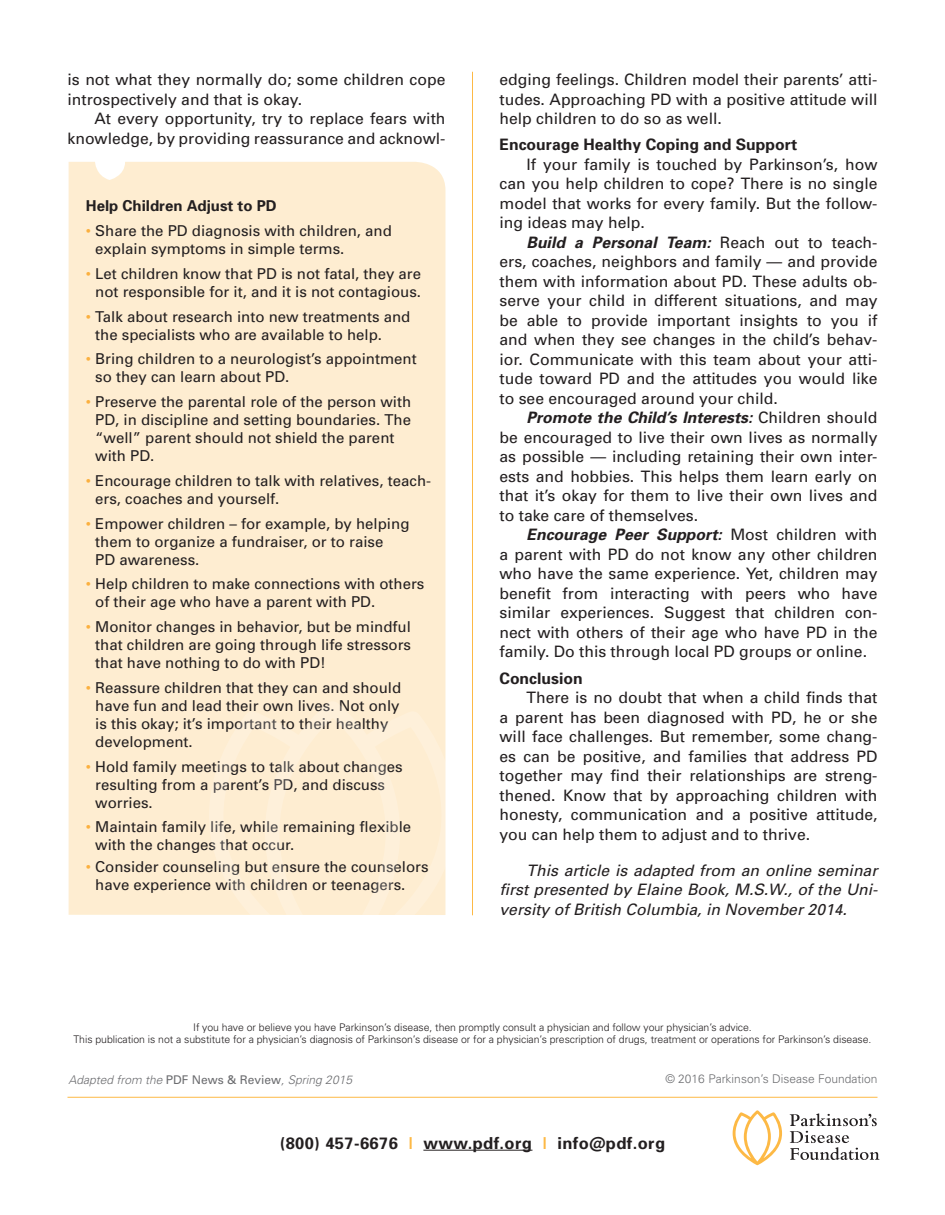
<style>
.page{position:relative;width:945px;height:1215px;background:#fff}
.page>*{position:absolute;margin:0;border:0;box-sizing:border-box;transform-origin:0 0}
.t1{font:700 16.5px "Univers";letter-spacing:.025em;color:#231f20}
.t2{font:15.75px/19.5px "Univers";color:#231f20;text-align:justify}
.t3{font:italic 15.75px/19.5px "Univers";color:#231f20;text-align:justify}
.t4{font:700 15.75px "Univers";color:#231f20}
.t5{font:15px/18px "Univers";color:#231f20}
.t6{font:700 15px "Univers";color:#231f20}
.t7{font:italic 300 12px "Univers";color:#6c6d70}
.t8{font:300 12px "Univers";color:#6c6d70}
.t9{font:300 10.5px "Univers";letter-spacing:-.005em;color:#231f20}
.s1{color:#fbb03f}
.s2{font-weight:700;font-style:italic}
.s3{font-weight:400;font-style:normal}
.s4{color:#fdb945}
</style>
<div class="page">
<hr style="left:68px;top:1097px;width:810px;height:1px;background:#fdb945">
<hr style="left:423px;top:1150px;width:109px;height:1px;background:#231f20">
<svg style="left:790px;top:1113px;width:89px;height:47px"></svg>
<svg style="left:733px;top:1110px;width:49px;height:55px"></svg>
<hr style="left:472px;top:72px;width:1px;height:843px;background:#fdb945">
<div style="left:69px;top:162px;width:377px;height:753px;background:#feedd1"></div>
<svg style="left:209px;top:701px;width:237px;height:214px;background:#feedd3"></svg>
<p class="t2" style="left:68px;top:69px;width:380px">is not what they normally do; some children cope introspectively and that is okay.</p>
<p class="t2" style="left:68px;top:108px;width:380px;text-align:right">At every opportunity, try to replace fears with knowledge, by providing reassurance and acknowl-</p>
<p class="t6" style="left:86px;top:196px;width:192px">Help Children Adjust to PD</p>
<p class="t5" style="left:95px;top:221px;width:298px;text-indent:-9px"><span class="s1">•</span> Share the PD diagnosis with children, and explain symptoms in simple terms.</p>
<p class="t5" style="left:86px;top:264px;width:337px;text-align:right"><span class="s1">•</span> Let children know that PD is not fatal, they are not responsible for it, and it is not contagious.</p>
<p class="t5" style="left:95px;top:307px;width:317px;text-indent:-9px"><span class="s1">•</span> Talk about research into new treatments and the specialists who are available to help.</p>
<p class="t5" style="left:95px;top:350px;width:323px;text-indent:-9px"><span class="s1">•</span> Bring children to a neurologist’s appointment so they can learn about PD.</p>
<p class="t5" style="left:95px;top:392px;width:317px;text-indent:-9px"><span class="s1">•</span> Preserve the parental role of the person with PD, in discipline and setting boundaries. The “well” parent should not shield the parent with PD.</p>
<p class="t5" style="left:95px;top:471px;width:337px;text-indent:-9px"><span class="s1">•</span> Encourage children to talk with relatives, teach&shy;ers, coaches and yourself.</p>
<p class="t5" style="left:95px;top:514px;width:316px;text-indent:-9px"><span class="s1">•</span> Empower children – for example, by helping them to organize a fundraiser, or to raise<br>PD awareness.</p>
<p class="t5" style="left:95px;top:575px;width:331px;text-indent:-9px"><span class="s1">•</span> Help children to make connections with others of their age who have a parent with PD.</p>
<p class="t5" style="left:95px;top:617px;width:317px;text-align:justify;text-indent:-9px"><span class="s1">•</span> Monitor changes in behavior, but be mindful that children are going through life stressors that have nothing to do with PD!</p>
<p class="t5" style="left:95px;top:678px;width:307px;text-indent:-9px"><span class="s1">•</span> Reassure children that they can and should have fun and lead their own lives. Not only is this okay; it’s important to their healthy development.</p>
<p class="t5" style="left:95px;top:757px;width:309px;text-indent:-9px"><span class="s1">•</span> Hold family meetings to talk about changes resulting from a parent’s PD, and discuss worries.</p>
<p class="t5" style="left:95px;top:818px;width:317px;text-indent:-9px"><span class="s1">•</span> Maintain family life, while remaining flexible with the changes that occur.</p>
<p class="t5" style="left:95px;top:857px;width:335px;text-indent:-9px"><span class="s1">•</span> Consider counseling but ensure the counselors have experience with children or teenagers.</p>
<p class="t2" style="left:500px;top:69px;width:380px">edging feelings. Children model their parents’ atti&shy;tudes. Approaching PD with a positive attitude will help children to do so as well.</p>
<p class="t4" style="left:500px;top:135px;width:299px">Encourage Healthy Coping and Support</p>
<p class="t2" style="left:500px;top:154px;width:380px;text-indent:27px">If your family is touched by Parkinson’s, how can you help children to cope? There is no single model that works for every family. But the follow&shy;ing ideas may help.</p>
<p class="t2" style="left:500px;top:232px;width:380px;text-indent:27px"><span class="s2">Build a Personal Team:</span> Reach out to teach&shy;ers, coaches, neighbors and family — and provide them with information about PD. These adults ob&shy;serve your child in different situations, and may be able to provide important insights to you if and when they see changes in the child’s behav&shy;ior. Communicate with this team about your atti&shy;tude toward PD and the attitudes you would like to see encouraged around your child.</p>
<p class="t2" style="left:500px;top:408px;width:380px;text-indent:27px"><span class="s2">Promote the Child’s Interests:</span> Children should be encouraged to live their own lives as normally as possible — including retaining their own inter&shy;ests and hobbies. This helps them learn early on that it’s okay for them to live their own lives and to take care of themselves.</p>
<p class="t2" style="left:500px;top:525px;width:380px;text-indent:27px"><span class="s2">Encourage Peer Support:</span> Most children with a parent with PD do not know any other children who have the same experience. Yet, children may benefit from interacting with peers who have similar experiences. Suggest that children con&shy;nect with others of their age who have PD in the family. Do this through local PD groups or online.</p>
<p class="t4" style="left:500px;top:668px;width:85px">Conclusion</p>
<p class="t2" style="left:500px;top:687px;width:380px;text-indent:27px">There is no doubt that when a child finds that a parent has been diagnosed with PD, he or she will face challenges. But remember, some chang&shy;es can be positive, and families that address PD together may find their relationships are streng&shy;thened. Know that by approaching children with honesty, communication and a positive attitude, you can help them to adjust and to thrive.</p>
<p class="t3" style="left:500px;top:860px;width:380px;text-indent:27px">This article is adapted from an online seminar first presented by Elaine Book, M.S.W., of the Uni&shy;versity of British Columbia, in November 2014.</p>
<p class="t9" style="left:193px;top:1021px;width:560px">If you have or believe you have Parkinson’s disease, then promptly consult a physician and follow your physician’s advice.</p>
<p class="t9" style="left:74px;top:1032px;width:799px">This publication is not a substitute for a physician’s diagnosis of Parkinson’s disease or for a physician’s prescription of drugs, treatment or operations for Parkinson’s disease.</p>
<p class="t7" style="left:69px;top:1072px;width:285px">Adapted from the <span class="s3">PDF News &amp; Review</span>, Spring 2015</p>
<p class="t8" style="left:665px;top:1072px;width:214px">© 2016 Parkinson’s Disease Foundation</p>
<p class="t1" style="left:280px;top:1132px;width:387px">(800) 457-6676 <span class="s4">|</span> www.pdf.org <span class="s4">|</span> info@pdf.org</p>
</div>
